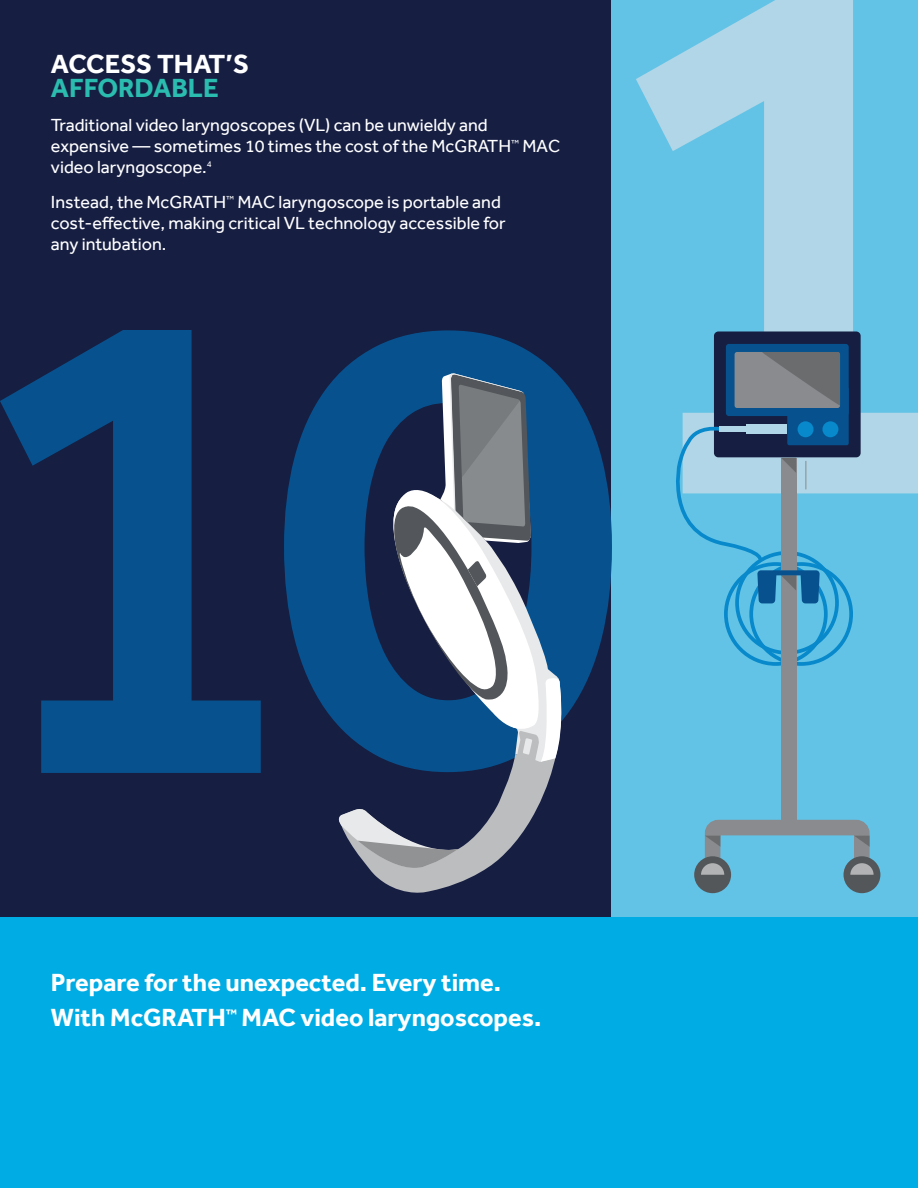
<style>
.page{position:relative;width:918px;height:1188px;background:#fff}
.page>*{position:absolute;margin:0;border:0;box-sizing:border-box;transform-origin:0 0}
.t1{font:700 27px "Effra";letter-spacing:-.005em;color:#fff}
.t2{font:700 27px "Effra";color:#2bbcb0}
.t3{font:700 25.5px/35.2px "Effra";color:#fff}
.t4{font:18px/21px "Effra";color:#fff}
</style>
<div class="page">
<div style="left:0;top:0;width:612px;height:918px;background:#161e42"></div>
<div style="left:612px;top:0;width:306px;height:918px;background:#63c3e6"></div>
<svg style="left:636px;top:0;width:282px;height:493px"></svg>
<div style="left:735px;top:551px;width:104px;height:104px;border:4px solid #0789cb;border-radius:50%"></div>
<div style="left:724px;top:562px;width:104px;height:104px;border:4px solid #0789cb;border-radius:50%"></div>
<div style="left:749px;top:562px;width:104px;height:104px;border:4px solid #0789cb;border-radius:50%"></div>
<div style="left:781px;top:458px;width:15px;height:370px;background:#898b8e"></div>
<div style="left:714px;top:331px;width:147px;height:126px;background:#161e42;border-radius:4px"></div>
<div style="left:726px;top:344px;width:123px;height:72px;background:#07528e;border-radius:3px"></div>
<div style="left:787px;top:387px;width:62px;height:58px;background:#07528e;border-radius:2px"></div>
<div style="left:735px;top:352px;width:105px;height:56px;background:#898b8e;border-radius:2px"></div>
<div style="left:694px;top:856px;width:37px;height:37px;background:#53575a;border-radius:50%"></div>
<div style="left:844px;top:856px;width:36px;height:37px;background:#53575a;border-radius:50%"></div>
<svg style="left:782px;top:458px;width:14px;height:14px"></svg>
<svg style="left:697px;top:812px;width:180px;height:70px"></svg>
<svg style="left:666px;top:426px;width:98px;height:138px"></svg>
<div style="left:746px;top:424px;width:41px;height:9px;background:#b1d6e7"></div>
<div style="left:719px;top:426px;width:41px;height:6px;background:#b1d6e7"></div>
<div style="left:798px;top:421px;width:16px;height:16px;background:#0789cb;border-radius:50%"></div>
<div style="left:822px;top:421px;width:16px;height:16px;background:#0789cb;border-radius:50%"></div>
<svg style="left:757px;top:570px;width:63px;height:33px"></svg>
<svg style="left:762px;top:352px;width:78px;height:53px"></svg>
<div style="left:0;top:918px;width:918px;height:270px;background:#00ace4"></div>
<svg style="left:0;top:330px;width:261px;height:443px"></svg>
<svg style="left:284px;top:330px;width:328px;height:442px;fill:#07528e"></svg>
<svg style="left:336px;top:372px;width:229px;height:521px"></svg>
<h1 class="t1" style="left:51px;top:47px;width:200px">ACCESS THAT’S</h1>
<h1 class="t2" style="left:51px;top:71px;width:169px">AFFORDABLE</h1>
<p class="t4" style="left:51px;top:116px;width:511px">Traditional video laryngoscopes (VL) can be unwieldy and expensive — sometimes 10 times the cost of the McGRATH<sup>™</sup> MAC video laryngoscope.<sup>4</sup></p>
<p class="t4" style="left:51px;top:192px;width:456px">Instead, the McGRATH<sup>™</sup> MAC laryngoscope is portable and cost-e昀昀ective, making critical VL technology accessible for any intubation.</p>
<h2 class="t3" style="left:51px;top:964px;width:492px">Prepare for the unexpected. Every time.<br>With McGRATH<sup>™</sup> MAC video laryngoscopes.</h2>
</div>
